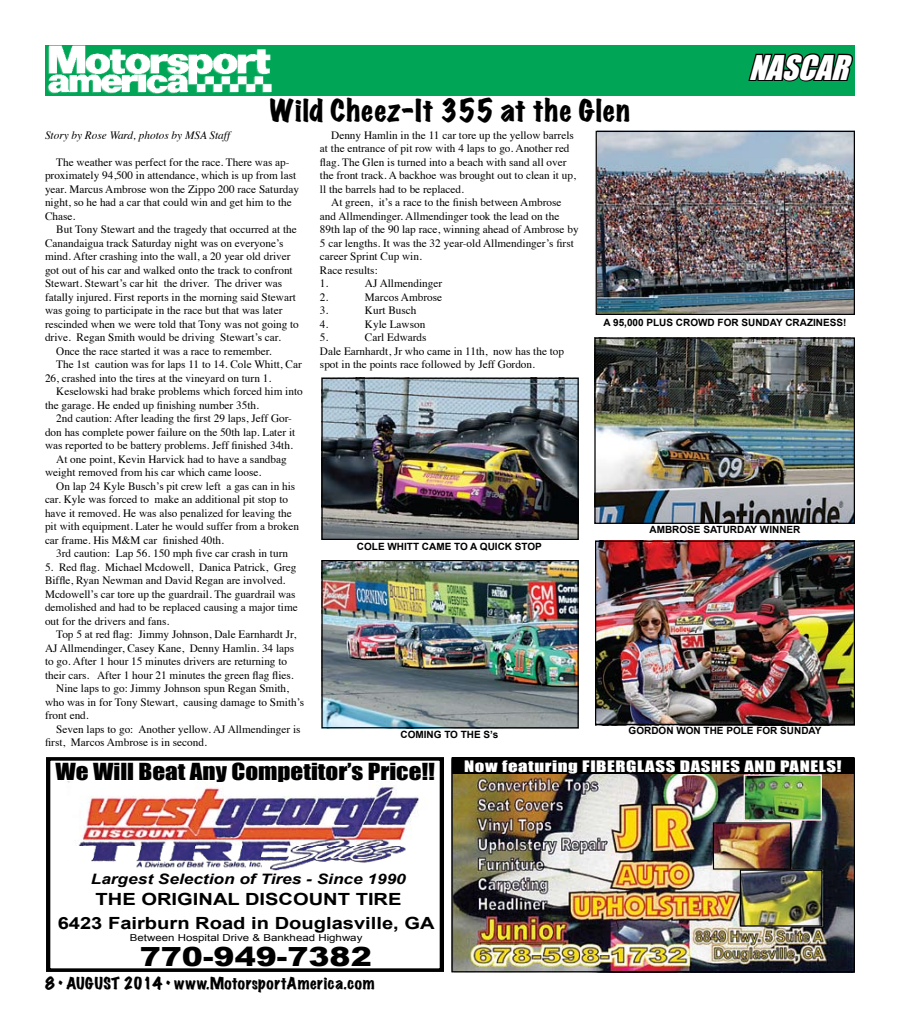
<style>
.page{position:relative;width:900px;height:1035px;background:#fff}
.page>*{position:absolute;margin:0;border:0;box-sizing:border-box;transform-origin:0 0}
.t1{font:italic 31.25px "Impact";color:#fff}
.t2{font:expanded 27.5px "Marker Felt";letter-spacing:.03em;color:#000}
.t3{font:900 26.38px "Arial";color:#000;scale:1.2 1}
.t4{font:21.62px "Impact";color:#000;scale:1.16 1}
.t5{font:700 16.75px/24.6px "Arial";color:#000;text-align:center;scale:1.2 1}
.t6{font:expanded 15px "Marker Felt";letter-spacing:.035em;color:#000}
.t7{font:14.5px "Impact";letter-spacing:.03em;color:#fff;scale:1.29 1}
.t8{font:italic 700 14.38px "Arial";color:#000;scale:1.2 1}
.t9{font:11.25px/13.5px "Times";color:#000}
.t10{font:italic 11.25px "Times";color:#000}
.t11{font:700 10px "Arial";color:#000}
.t12{font:9.62px "Arial";color:#000;scale:1.2 1}
</style>
<div class="page">
<div style="left:45px;top:45px;width:810px;height:51px;background:#00a655"></div>
<svg style="left:748px;top:53px;width:105px;height:29px"></svg>
<img style="left:47px;top:45px;width:225px;height:49px">
<img style="left:453px;top:774px;width:400px;height:196px">
<div style="left:451px;top:757px;width:404px;height:215px;border:1px solid #000"></div>
<div style="left:452px;top:758px;width:402px;height:16px;background:#000"></div>
<img style="left:746px;top:777px;width:74px;height:42px">
<div style="left:744px;top:775px;width:78px;height:46px;border:1px solid #fff"></div>
<img style="left:742px;top:872px;width:78px;height:53px">
<div style="left:740px;top:870px;width:82px;height:57px;border:1px solid #000"></div>
<div style="left:713px;top:822px;width:78px;height:48px;border:1px solid #000"></div>
<div style="left:46px;top:757px;width:398px;height:215px;border:4px solid #000"></div>
<img style="left:68px;top:782px;width:351px;height:88px">
<img style="left:598px;top:133px;width:255px;height:180px">
<div style="left:596px;top:131px;width:259px;height:184px;border:1px solid #000"></div>
<img style="left:323px;top:380px;width:254px;height:158px">
<div style="left:321px;top:378px;width:258px;height:162px;border:1px solid #000"></div>
<img style="left:596px;top:340px;width:257px;height:182px">
<div style="left:594px;top:338px;width:261px;height:186px;border:1px solid #000"></div>
<img style="left:323px;top:562px;width:254px;height:164px">
<div style="left:321px;top:560px;width:258px;height:168px;border:1px solid #000"></div>
<img style="left:597px;top:543px;width:256px;height:180px">
<div style="left:595px;top:541px;width:260px;height:184px;border:1px solid #000"></div>
<h2 class="t2" style="left:270px;top:90px;width:362px">Wild Cheez-It 355 at the Glen</h2>
<h1 class="t1" style="left:749px;top:43px;width:113px">NASCAR</h1>
<p class="t10" style="left:45px;top:125px;width:187px">Story by Rose Ward, photos by MSA Staff</p>
<p class="t9" style="left:45px;top:154px;width:256px;text-indent:11px">The weather was perfect for the race. There was ap&shy;proximately 94,500 in attendance, which is up from last year. Marcus Ambrose won the Zippo 200 race Saturday night, so he had a car that could win and get him to the Chase.</p>
<p class="t9" style="left:56px;top:222px;width:242px">But Tony Stewart and the tragedy that occurred at the</p>
<p class="t9" style="left:45px;top:235px;width:240px">Canandaigua track Saturday night was on everyone’s</p>
<p class="t9" style="left:45px;top:249px;width:247px">mind. After crashing into the wall, a 20 year old driver</p>
<p class="t9" style="left:45px;top:262px;width:249px">got out of his car and walked onto the track to confront</p>
<p class="t9" style="left:45px;top:276px;width:239px">Stewart. Stewart’s car hit the driver. The driver was</p>
<p class="t9" style="left:45px;top:289px;width:252px">fatally injured. First reports in the morning said Stewart</p>
<p class="t9" style="left:45px;top:303px;width:239px">was going to participate in the race but that was later</p>
<p class="t9" style="left:45px;top:316px;width:255px">rescinded when we were told that Tony was not going to</p>
<p class="t9" style="left:45px;top:330px;width:237px">drive. Regan Smith would be driving Stewart’s car.</p>
<p class="t9" style="left:56px;top:343px;width:217px">Once the race started it was a race to remember.</p>
<p class="t9" style="left:56px;top:357px;width:247px">The 1st caution was for laps 11 to 14. Cole Whitt, Car</p>
<p class="t9" style="left:45px;top:370px;width:228px">26, crashed into the tires at the vineyard on turn 1.</p>
<p class="t9" style="left:56px;top:384px;width:248px">Keselowski had brake problems which forced him into</p>
<p class="t9" style="left:45px;top:397px;width:216px">the garage. He ended up finishing number 35th.</p>
<p class="t9" style="left:56px;top:411px;width:237px">2nd caution: After leading the first 29 laps, Jeff Gor-</p>
<p class="t9" style="left:45px;top:424px;width:252px">don has complete power failure on the 50th lap. Later it</p>
<p class="t9" style="left:45px;top:438px;width:249px">was reported to be battery problems. Jeff finished 34th.</p>
<p class="t9" style="left:56px;top:451px;width:232px">At one point, Kevin Harvick had to have a sandbag</p>
<p class="t9" style="left:45px;top:465px;width:218px">weight removed from his car which came loose.</p>
<p class="t9" style="left:56px;top:478px;width:241px">On lap 24 Kyle Busch’s pit crew left a gas can in his</p>
<p class="t9" style="left:45px;top:492px;width:245px">car. Kyle was forced to make an additional pit stop to</p>
<p class="t9" style="left:45px;top:505px;width:248px">have it removed. He was also penalized for leaving the</p>
<p class="t9" style="left:45px;top:519px;width:256px">pit with equipment. Later he would suffer from a broken</p>
<p class="t9" style="left:45px;top:532px;width:181px">car frame. His M&amp;M car finished 40th.</p>
<p class="t9" style="left:56px;top:546px;width:233px">3rd caution: Lap 56. 150 mph five car crash in turn</p>
<p class="t9" style="left:45px;top:559px;width:254px">5. Red flag. Michael Mcdowell, Danica Patrick, Greg Biffle, Ryan Newman and David Regan are involved.<br>Mcdowell’s car tore up the guardrail. The guardrail was demolished and had to be replaced causing a major time out for the drivers and fans.</p>
<p class="t9" style="left:56px;top:627px;width:241px">Top 5 at red flag: Jimmy Johnson, Dale Earnhardt Jr,</p>
<p class="t9" style="left:45px;top:640px;width:251px">AJ Allmendinger, Casey Kane, Denny Hamlin. 34 laps</p>
<p class="t9" style="left:45px;top:654px;width:244px">to go. After 1 hour 15 minutes drivers are returning to</p>
<p class="t9" style="left:45px;top:667px;width:250px">their cars. After 1 hour 21 minutes the green flag flies.</p>
<p class="t9" style="left:56px;top:681px;width:234px">Nine laps to go: Jimmy Johnson spun Regan Smith,</p>
<p class="t9" style="left:45px;top:694px;width:261px">who was in for Tony Stewart, causing damage to Smith’s</p>
<p class="t9" style="left:45px;top:708px;width:45px">front end.</p>
<p class="t9" style="left:56px;top:721px;width:246px">Seven laps to go: Another yellow. AJ Allmendinger is</p>
<p class="t9" style="left:45px;top:735px;width:163px">first, Marcos Ambrose is in second.</p>
<p class="t9" style="left:320px;top:127px;width:257px;text-indent:11px">Denny Hamlin in the 11 car tore up the yellow barrels at the entrance of pit row with 4 laps to go. Another red flag. The Glen is turned into a beach with sand all over the front track. A backhoe was brought out to clean it up, ll the barrels had to be replaced.</p>
<p class="t9" style="left:320px;top:195px;width:260px;text-indent:11px">At green, it’s a race to the finish between Ambrose and Allmendinger. Allmendinger took the lead on the 89th lap of the 90 lap race, winning ahead of Ambrose by 5 car lengths. It was the 32 year-old Allmendinger’s first career Sprint Cup win.<br>Race results:<br>1.</p>
<p class="t9" style="left:365px;top:276px;width:79px">AJ Allmendinger</p>
<p class="t9" style="left:320px;top:289px;width:10px">2.</p>
<p class="t9" style="left:365px;top:289px;width:79px">Marcos Ambrose</p>
<p class="t9" style="left:320px;top:303px;width:10px">3.</p>
<p class="t9" style="left:365px;top:303px;width:53px">Kurt Busch</p>
<p class="t9" style="left:320px;top:316px;width:10px">4.</p>
<p class="t9" style="left:365px;top:316px;width:62px">Kyle Lawson</p>
<p class="t9" style="left:320px;top:330px;width:10px">5.</p>
<p class="t9" style="left:320px;top:330px;width:246px;text-indent:45px">Carl Edwards<br>Dale Earnhardt, Jr who came in 11th, now has the top spot in the points race followed by Jeff Gordon.</p>
<p class="t11" style="left:357px;top:541px;width:186px">COLE WHITT CAME TO A QUICK STOP</p>
<p class="t11" style="left:400px;top:729px;width:99px">COMING TO THE S’s</p>
<p class="t11" style="left:603px;top:317px;width:245px">A 95,000 PLUS CROWD FOR SUNDAY CRAZINESS!</p>
<p class="t11" style="left:650px;top:524px;width:152px">AMBROSE SATURDAY WINNER</p>
<p class="t11" style="left:629px;top:725px;width:194px">GORDON WON THE POLE FOR SUNDAY</p>
<h3 class="t4" style="left:55px;top:755px;width:329px">We Will Beat Any Competitor’s Price!!</h3>
<p class="t7" style="left:464px;top:755px;width:294px">Now featuring FIBERGLASS DASHES AND PANELS!</p>
<p class="t8" style="left:91px;top:871px;width:264px">Largest Selection of Tires - Since 1990</p>
<h3 class="t5" style="left:58px;top:886px;width:316px">THE ORIGINAL DISCOUNT TIRE<br>6423 Fairburn Road in Douglasville, GA</h3>
<p class="t12" style="left:130px;top:932px;width:195px">Between Hospital Drive &amp; Bankhead Highway</p>
<h3 class="t3" style="left:140px;top:942px;width:195px">770-949-7382</h3>
<h3 class="t6" style="left:45px;top:973px;width:331px">8 • AUGUST 2014 • www.MotorsportAmerica.com</h3>
</div>
